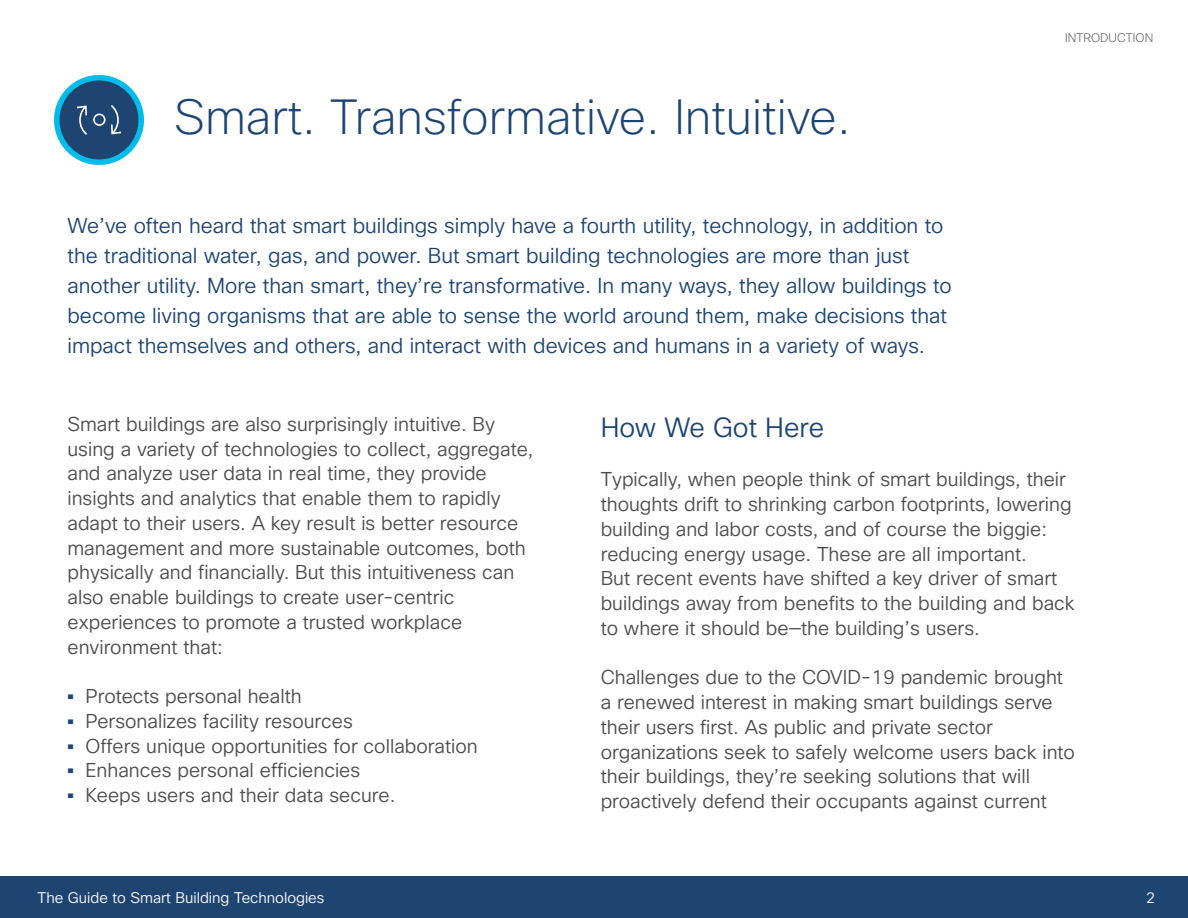
<style>
.page{position:relative;width:1188px;height:918px;background:#fff}
.page>*{position:absolute;margin:0;border:0;box-sizing:border-box;transform-origin:0 0}
.t1{font:200 48px "Cisco Sans";color:#1e4471}
.t2{font:300 27px "Cisco Sans";color:#1e4471}
.t3{font:300 21px/30px "Cisco Sans";color:#1e4471}
.t4{font:300 19.5px/24.8px "Cisco Sans";color:#4d4c4c}
.t5{font:300 15px "Cisco Sans";color:#fff}
.t6{font:200 12px "Cisco Sans";letter-spacing:.01em;color:#4d4c4c}
.s1{font-family:"Cisco Sans TT";font-weight:800;color:#1e4471}
</style>
<div class="page">
<div style="left:0;top:876px;width:1188px;height:42px;background:#1e4471"></div>
<svg style="left:54px;top:75px;width:90px;height:90px;background:#08b7e5"></svg>
<div style="left:60px;top:80px;width:78px;height:79px;background:#1e4471;border-radius:50%"></div>
<svg style="left:77px;top:105px;width:10px;height:30px"></svg>
<svg style="left:111px;top:105px;width:10px;height:30px"></svg>
<div style="left:93px;top:113px;width:13px;height:13px;border:2px solid #fff;border-radius:50%"></div>
<h1 class="t1" style="left:174px;top:86px;width:678px">Smart. Transformative. Intuitive.</h1>
<p class="t3" style="left:68px;top:211px;width:886px">We’ve often heard that smart buildings simply have a fourth utility, technology, in addition to the traditional water, gas, and power. But smart building technologies are more than just another utility. More than smart, they’re transformative. In many ways, they allow buildings to become living organisms that are able to sense the world around them, make decisions that impact themselves and others, and interact with devices and humans in a variety of ways.</p>
<p class="t6" style="left:1065px;top:30px;width:90px">INTRODUCTION</p>
<p class="t4" style="left:68px;top:412px;width:468px">Smart buildings are also surprisingly intuitive. By using a variety of technologies to collect, aggregate, and analyze user data in real time, they provide insights and analytics that enable them to rapidly adapt to their users. A key result is better resource management and more sustainable outcomes, both physically and financially. But this intuitiveness can also enable buildings to create user-centric experiences to promote a trusted workplace environment that:</p>
<p class="t4" style="left:68px;top:685px;width:236px"><span class="s1">•</span> Protects personal health</p>
<p class="t4" style="left:68px;top:709px;width:287px"><span class="s1">•</span> Personalizes facility resources</p>
<p class="t4" style="left:68px;top:734px;width:412px"><span class="s1">•</span> Offers unique opportunities for collaboration</p>
<p class="t4" style="left:68px;top:759px;width:294px"><span class="s1">•</span> Enhances personal efficiencies</p>
<p class="t4" style="left:68px;top:783px;width:329px"><span class="s1">•</span> Keeps users and their data secure.</p>
<h2 class="t2" style="left:601px;top:410px;width:225px">How We Got Here</h2>
<p class="t4" style="left:601px;top:468px;width:476px">Typically, when people think of smart buildings, their thoughts drift to shrinking carbon footprints, lowering building and labor costs, and of course the biggie: reducing energy usage. These are all important.<br>But recent events have shifted a key driver of smart buildings away from benefits to the building and back to where it should be—the building’s users.</p>
<p class="t4" style="left:601px;top:666px;width:476px">Challenges due to the COVID-19 pandemic brought a renewed interest in making smart buildings serve their users first. As public and private sector organizations seek to safely welcome users back into their buildings, they’re seeking solutions that will proactively defend their occupants against current</p>
<p class="t5" style="left:38px;top:888px;width:288px">The Guide to Smart Building Technologies</p>
<p class="t5" style="left:1146px;top:888px;width:10px">2</p>
</div>
